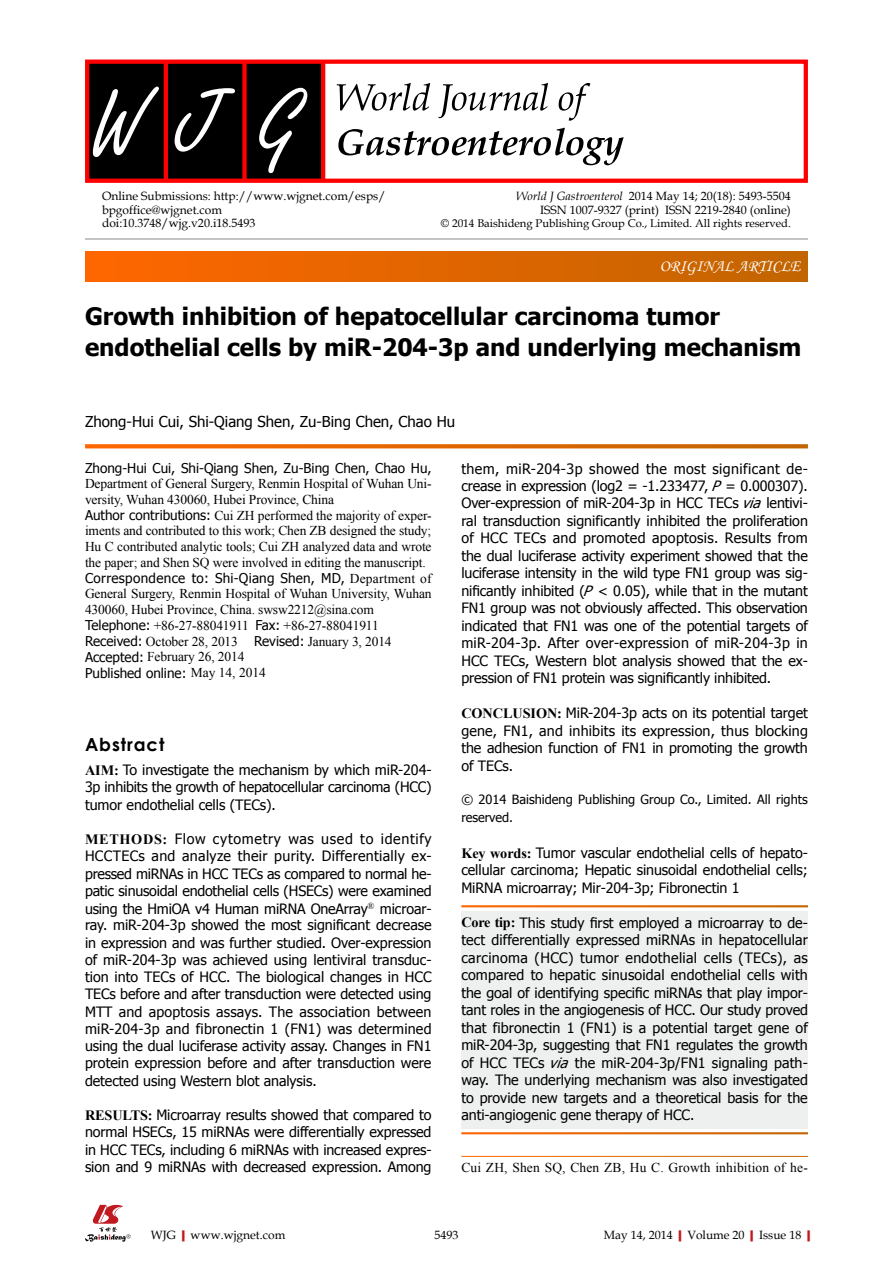
<style>
.page{position:relative;width:893px;height:1263px;background:#fff}
.page>*{position:absolute;margin:0;border:0;box-sizing:border-box;transform-origin:0 0}
.t1{font:700 24px/31.5px "Tahoma";color:#000}
.t2{font:700 18px "Century Gothic";letter-spacing:.05em;color:#000}
.t3{font:16.5px "Monotype Corsiva";color:#fff}
.t4{font:15px "Tahoma";color:#000}
.t5{font:14.25px/17.4px "Tahoma";letter-spacing:-.005em;color:#000;text-align:justify}
.t6{font:13.5px/15.8px "Times New Roman";letter-spacing:-.01em;color:#000}
.t7{font:13.5px "Times New Roman";letter-spacing:.01em;color:#000}
.t8{font:12.75px/17.4px "Tahoma";color:#000}
.t9{font:12px/13.5px "Book Antiqua";color:#000}
.t10{font:11.25px "Book Antiqua";color:#000}
.s1{font-style:italic}
.s2{font-family:"Tahoma"}
.s3{font-family:"Times New Roman";font-weight:700}
.s4{font-weight:700;color:#c01920}
</style>
<div class="page">
<div style="left:85px;top:252px;width:723px;height:29px;background:linear-gradient(to right,#f60,#c16500)"></div>
<hr style="left:85px;top:239px;width:723px;height:1px;background:#898989">
<div style="left:87px;top:61px;width:236px;height:121px;background:#000"></div>
<hr style="left:164px;top:61px;width:4px;height:121px;background:#f00">
<div style="left:242px;top:61px;width:5px;height:121px;background:#f00"></div>
<hr style="left:321px;top:61px;width:4px;height:121px;background:#f00">
<div style="left:85px;top:60px;width:723px;height:123px;border:4px solid #f00"></div>
<svg style="left:259px;top:88px;width:48px;height:85px"></svg>
<svg style="left:175px;top:88px;width:60px;height:64px"></svg>
<svg style="left:93px;top:87px;width:66px;height:70px"></svg>
<svg style="left:337px;top:83px;width:253px;height:38px"></svg>
<svg style="left:338px;top:128px;width:286px;height:37px"></svg>
<svg style="left:85px;top:1205px;width:46px;height:37px"></svg>
<svg style="left:85px;top:444px;width:723px;height:4px"></svg>
<div style="left:461px;top:911px;width:347px;height:217px;background:#eeefef"></div>
<p class="t9" style="left:102px;top:189px;width:285px">Online Submissions: http://www.wjgnet.com/esps/ bpgoffice@wjgnet.com<br>doi:10.3748/wjg.v20.i18.5493</p>
<p class="t9" style="left:516px;top:189px;width:276px;text-align:right"><span class="s1">World J Gastroenterol</span> 2014 May 14; 20(18): 5493-5504<br>ISSN 1007-9327 (print) ISSN 2219-2840 (online)</p>
<p class="t10" style="left:441px;top:215px;width:352px">© 2014 Baishideng Publishing Group Co., Limited. All rights reserved.</p>
<p class="t3" style="left:660px;top:256px;width:142px">ORIGINAL ARTICLE</p>
<p class="t1" style="left:85px;top:298px;width:718px">Growth inhibition of hepatocellular carcinoma tumor endothelial cells by miR-204-3p and underlying mechanism</p>
<p class="t4" style="left:85px;top:412px;width:372px">Zhong-hui Cui, Shi-qiang Shen, Zu-bing Chen, Chao Hu</p>
<p class="t6" style="left:85px;top:460px;width:348px"><span class="s2">Zhong-hui Cui, Shi-qiang Shen, Zu-bing Chen, Chao Hu, </span>Department of General Surgery, Renmin Hospital of Wuhan Uni&shy;versity, Wuhan 430060, Hubei Province, China<br><span class="s2">Author contributions:</span> Cui ZH performed the majority of exper&shy;iments and contributed to this work; Chen ZB designed the study; Hu C contributed analytic tools; Cui ZH analyzed data and wrote the paper; and Shen SQ were involved in editing the manuscript.<br><span class="s2">Correspondence to: Shi-qiang Shen, MD,</span> Department of General Surgery, Renmin Hospital of Wuhan University, Wuhan 430060, Hubei Province, China. swsw2212@sina.com <span class="s2">Telephone:</span> +86-27-88041911 <span class="s2">Fax:</span> +86-27-88041911<br><span class="s2">Received:</span> October 28, 2013 <span class="s2">Revised:</span> January 3, 2014<br><span class="s2">Accepted:</span> February 26, 2014<br><span class="s2">Published online:</span> May 14, 2014</p>
<p class="t5" style="left:461px;top:459px;width:348px">them, miR-204-3p showed the most significant de&shy;crease in expression (log2 = -1.233477, <span class="s1">p</span> = 0.000307).<br>Over-expression of miR-204-3p in HCC TECs <span class="s1">via</span> lentivi&shy;ral transduction significantly inhibited the proliferation of HCC TECs and promoted apoptosis. Results from the dual luciferase activity experiment showed that the luciferase intensity in the wild type FN1 group was sig&shy;nificantly inhibited (<span class="s1">p</span> &lt; 0.05), while that in the mutant FN1 group was not obviously affected. This observation indicated that FN1 was one of the potential targets of miR-204-3p. After over-expression of miR-204-3p in HCC TECs, Western blot analysis showed that the ex&shy;pression of FN1 protein was significantly inhibited.</p>
<p class="t5" style="left:461px;top:703px;width:348px"><span class="s3">CONCLUSION:</span> miR-204-3p acts on its potential target gene, FN1, and inhibits its expression, thus blocking the adhesion function of FN1 in promoting the growth of TECs.</p>
<p class="t8" style="left:461px;top:790px;width:348px">© 2014 Baishideng Publishing Group Co., Limited. All rights reserved.</p>
<p class="t5" style="left:461px;top:843px;width:348px"><span class="s3">Key words:</span> Tumor vascular endothelial cells of hepato&shy;cellular carcinoma; Hepatic sinusoidal endothelial cells; MiRNA microarray; Mir-204-3p; Fibronectin 1</p>
<p class="t5" style="left:461px;top:913px;width:348px"><span class="s3">Core tip:</span> this study first employed a microarray to de&shy;tect differentially expressed miRNAs in hepatocellular carcinoma (HCC) tumor endothelial cells (TECs), as compared to hepatic sinusoidal endothelial cells with the goal of identifying specific miRNAs that play impor&shy;tant roles in the angiogenesis of HCC. Our study proved that fibronectin 1 (FN1) is a potential target gene of miR-204-3p, suggesting that FN1 regulates the growth of HCC TECs <span class="s1">via</span> the miR-204-3p/FN1 signaling path&shy;way. The underlying mechanism was also investigated to provide new targets and a theoretical basis for the anti-angiogenic gene therapy of HCC.</p>
<p class="t7" style="left:461px;top:1158px;width:348px">Cui ZH, Shen SQ, Chen ZB, Hu C. Growth inhibition of he-</p>
<p class="t2" style="left:85px;top:731px;width:81px">Abstract</p>
<p class="t5" style="left:85px;top:760px;width:348px"><span class="s3">AIM:</span> To investigate the mechanism by which miR-204- 3p inhibits the growth of hepatocellular carcinoma (HCC) tumor endothelial cells (TECs).</p>
<p class="t5" style="left:85px;top:829px;width:348px"><span class="s3">METHODS:</span> Flow cytometry was used to identify HCCTECs and analyze their purity. Differentially ex&shy;pressed miRNAs in HCC TECs as compared to normal he&shy;patic sinusoidal endothelial cells (HSECs) were examined using the HmiOA v4 Human miRNA OneArray<sup>®</sup> microar-</p>
<p class="t5" style="left:85px;top:916px;width:348px">ray. miR-204-3p showed the most significant decrease in expression and was further studied. Over-expression of miR-204-3p was achieved using lentiviral transduc&shy;tion into TECs of HCC. The biological changes in HCC TECs before and after transduction were detected using MTT and apoptosis assays. The association between miR-204-3p and fibronectin 1 (FN1) was determined using the dual luciferase activity assay. Changes in FN1 protein expression before and after transduction were detected using Western blot analysis.</p>
<p class="t5" style="left:85px;top:1105px;width:348px"><span class="s3">RESULTS:</span> Microarray results showed that compared to normal HSECs, 15 miRNAs were differentially expressed in HCC TECs, including 6 miRNAs with increased expres&shy;sion and 9 miRNAs with decreased expression. Among</p>
<p class="t9" style="left:151px;top:1227px;width:136px">WJG<span class="s4">|</span>www.wjgnet.com</p>
<p class="t9" style="left:434px;top:1227px;width:25px">5493</p>
<p class="t9" style="left:604px;top:1227px;width:214px">May 14, 2014<span class="s4">|</span>Volume 20<span class="s4">|</span>Issue 18<span class="s4">|</span></p>
</div>
